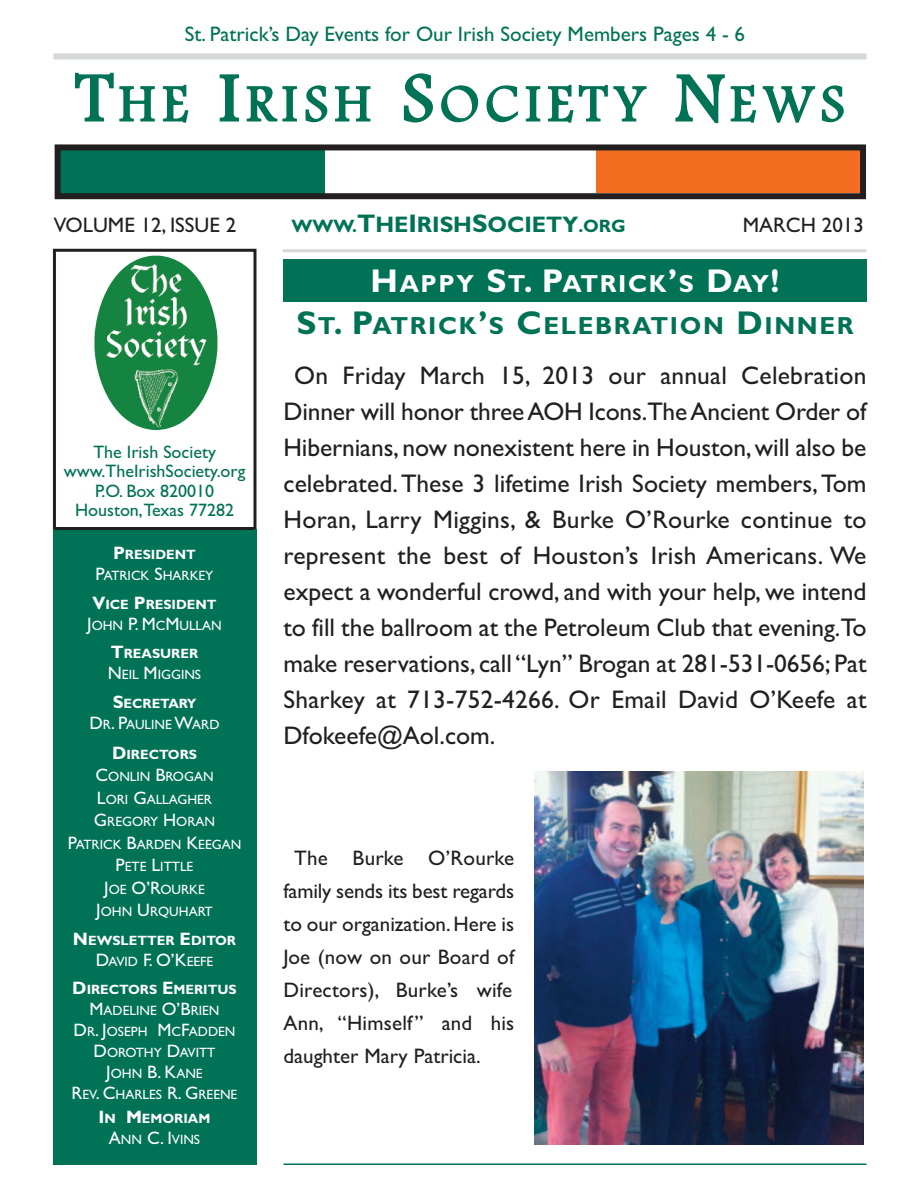
<style>
.page{position:relative;width:918px;height:1188px;background:#fff}
.page>*{position:absolute;margin:0;border:0;box-sizing:border-box;transform-origin:0 0}
.t1{font:54px "Footlight MT Light";letter-spacing:.115em;color:#007255}
.t2{font:25.5px/36px "Gill Sans";letter-spacing:.01em;color:#231f20;text-align:justify}
.t3{font:700 24.75px/42px "Gill Sans";letter-spacing:.065em;color:#007255;text-align:center}
.t4{font:700 22.5px "Gill Sans";color:#007255}
.t5{font:21px/33px "Gill Sans";color:#231f20;text-align:justify}
.t6{font:21px "Gill Sans";color:#007255}
.t7{font:18px/19.5px "Gill Sans";color:#007255;text-align:center}
.t8{font:13.5px/21px "Gill Sans";color:#fff;text-align:center}
.t9{font:700 13.5px/21px "Gill Sans";color:#fff;text-align:center}
.s1{font-size:72px}
.s2{font-size:18px}
.s3{font-size:25.5px}
.s4{font-weight:700;font-size:18px}
.s5{font-weight:700}
.s6{font-weight:400;font-size:18px}
.s7{font-weight:400}
.s8{font-size:33px;color:#fff}
.s9{color:#fff}
.s10{font-size:33px}
</style>
<div class="page">
<div style="left:53px;top:529px;width:203px;height:636px;background:#007255"></div>
<div style="left:283px;top:259px;width:584px;height:43px;background:#007255"></div>
<img style="left:94px;top:256px;width:123px;height:174px">
<div style="left:53px;top:53px;width:814px;height:6px;background:#d4d9d8"></div>
<div style="left:60px;top:149px;width:265px;height:46px;background:#007255"></div>
<div style="left:596px;top:150px;width:270px;height:43px;background:#f36e21"></div>
<div style="left:55px;top:144px;width:811px;height:55px;border:6px solid #231f20"></div>
<hr style="left:284px;top:1164px;width:583px;height:1px;background:#007255">
<hr style="left:54px;top:527px;width:200px;height:3px;background:#231f20">
<hr style="left:283px;top:249px;width:584px;height:3px;background:#d4d9d8">
<img style="left:534px;top:772px;width:330px;height:372px">
<p class="t6" style="left:185px;top:21px;width:562px">St. Patrick’s Day Events for Our Irish Society Members Pages 4 - 6</p>
<h1 class="t1" style="left:75px;top:70px;width:771px"><span class="s1">T</span>HE <span class="s1">I</span>RISH <span class="s1">S</span>OCIETY <span class="s1">N</span>EWS</h1>
<p class="t4" style="left:292px;top:211px;width:336px"><span class="s2">WWW.</span><span class="s3">T</span>HE<span class="s3">I</span>RISH<span class="s3">S</span>OCIETY<span class="s2">.ORG</span></p>
<p class="t5" style="left:54px;top:208px;width:184px">VOLUME 12, ISSUE 2</p>
<p class="t5" style="left:743px;top:208px;width:123px">MARCH 2013</p>
<p class="t7" style="left:64px;top:442px;width:183px">The Irish Society www.TheIrishSociety.org<br>P.O. Box 820010<br>Houston,Texas 77282</p>
<p class="t8" style="left:96px;top:544px;width:119px"><span class="s4">P</span><span class="s5">RESIDENT<br></span><span class="s2">P</span>ATRICK <span class="s2">S</span>HARKEY</p>
<p class="t9" style="left:87px;top:593px;width:136px"><span class="s2">V</span>ICE <span class="s2">P</span>RESIDENT<br><span class="s6">J</span><span class="s7">OHN</span> <span class="s6">P. M</span><span class="s7">C</span><span class="s6">M</span><span class="s7">ULLAN</span></p>
<p class="t8" style="left:108px;top:643px;width:95px;text-align:left"><span class="s4">T</span><span class="s5">REASURER<br></span><span class="s2">N</span>EIL <span class="s2">M</span>IGGINS</p>
<p class="t8" style="left:89px;top:692px;width:132px"><span class="s4">S</span><span class="s5">ECRETARY<br></span><span class="s2">D</span>R<span class="s2">. P</span>AULINE <span class="s2">W</span>ARD</p>
<p class="t8" style="left:68px;top:743px;width:175px;line-height:22.5px"><span class="s4">D</span><span class="s5">IRECTORS<br></span><span class="s2">C</span>ONLIN <span class="s2">B</span>ROGAN<br><span class="s2">L</span>ORI <span class="s2">G</span>ALLAGHER<br><span class="s2">G</span>REGORY <span class="s2">H</span>ORAN<br><span class="s2">P</span>ATRICK <span class="s2">B</span>ARDEN <span class="s2">K</span>EEGAN<br><span class="s2">P</span>ETE <span class="s2">L</span>ITTLE<br><span class="s2">J</span>OE <span class="s2">O’R</span>OURKE<br><span class="s2">J</span>OHN <span class="s2">U</span>RQUHART</p>
<p class="t9" style="left:73px;top:929px;width:165px"><span class="s2">N</span>EWSLETTER <span class="s2">E</span>DITOR<br><span class="s6">D</span><span class="s7">AVID</span> <span class="s6">F. O’K</span><span class="s7">EEFE</span></p>
<p class="t8" style="left:72px;top:979px;width:167px"><span class="s4">D</span><span class="s5">IRECTORS</span> <span class="s4">E</span><span class="s5">MERITUS<br></span><span class="s2">M</span>ADELINE <span class="s2">O’B</span>RIEN<br><span class="s2">D</span>R<span class="s2">. J</span>OSEPH <span class="s2">M</span>C<span class="s2">F</span>ADDEN<br><span class="s2">D</span>OROTHY <span class="s2">D</span>AVITT<br><span class="s2">J</span>OHN <span class="s2">B. K</span>ANE<br><span class="s2">R</span>EV<span class="s2">. C</span>HARLES <span class="s2">R. G</span>REENE</p>
<p class="t9" style="left:99px;top:1108px;width:113px"><span class="s2">I</span>N <span class="s2">M</span>EMORIAM<br><span class="s6">A</span><span class="s7">NN</span> <span class="s6">C. I</span><span class="s7">VINS</span></p>
<p class="t3" style="left:296px;top:262px;width:559px"><span class="s8">H</span><span class="s9">APPY</span> <span class="s8">S</span><span class="s9">T</span><span class="s8">. P</span><span class="s9">ATRICK</span><span class="s8">’</span><span class="s9">S</span> <span class="s8">D</span><span class="s9">AY</span><span class="s8">!<br></span><span class="s10">S</span>T<span class="s10">. P</span>ATRICK<span class="s10">’</span>S <span class="s10">C</span>ELEBRATION <span class="s10">D</span>INNER</p>
<p class="t2" style="left:283px;top:357px;width:585px;text-indent:11px">On Friday March 15, 2013 our annual Celebration Dinner will honor threeAOH Icons.TheAncient Order of Hibernians, now nonexistent here in Houston,will also be celebrated.These 3 lifetime Irish Society members,Tom Horan, Larry Miggins, &amp; Burke O’Rourke continue to represent the best of Houston’s Irish Americans. We expect a wonderful crowd, and with your help, we intend to fill the ballroom at the Petroleum Club that evening.To make reservations, call “Lyn” Brogan at 281-531-0656; Pat Sharkey at 713-752-4266. Or Email David O’Keefe at Dfokeefe@Aol.com.</p>
<p class="t5" style="left:284px;top:841px;width:232px;text-indent:11px">The Burke O’Rourke family sends its best regards to our organization.Here is Joe (now on our Board of Directors), Burke’s wife Ann, “Himself” and his daughter Mary Patricia.</p>
</div>
